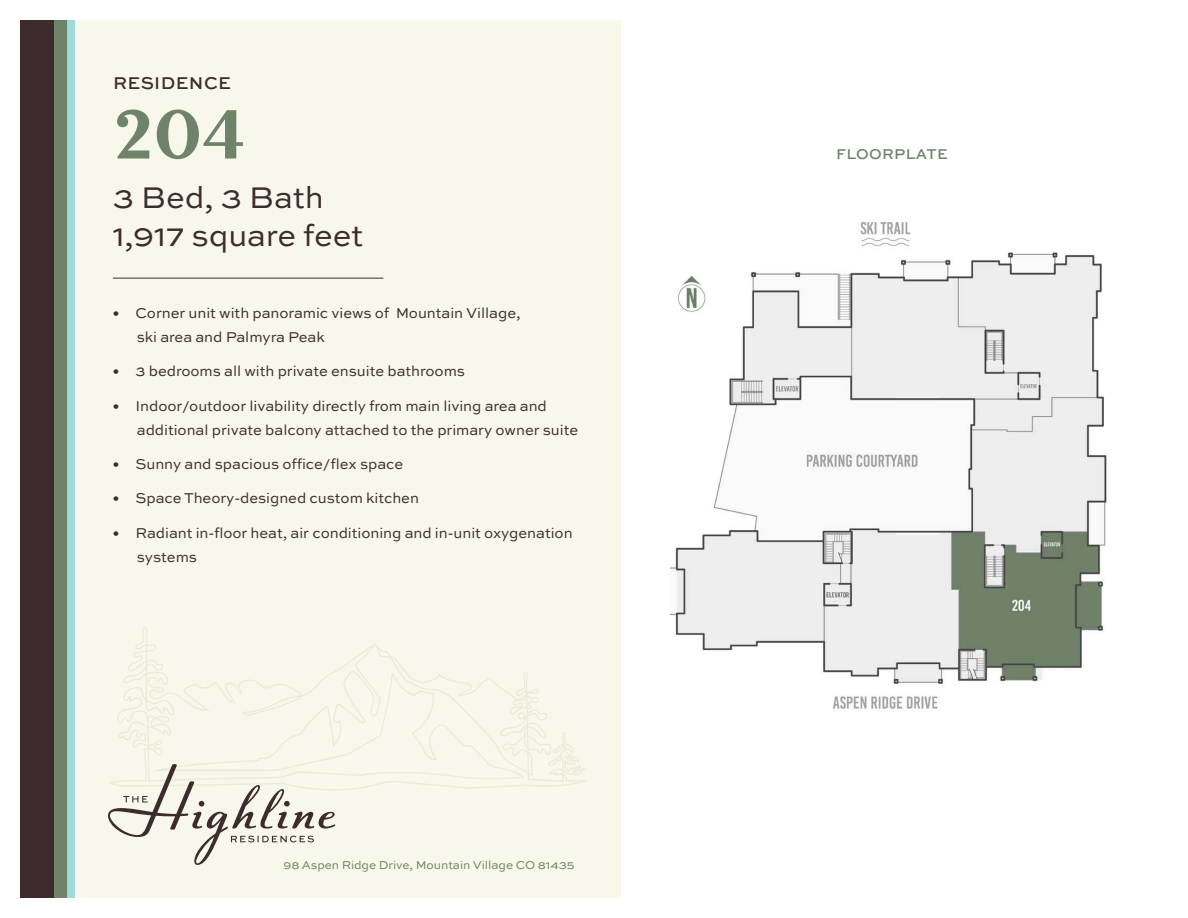
<style>
.page{position:relative;width:1188px;height:918px;background:#fff}
.page>*{position:absolute;margin:0;border:0;box-sizing:border-box;transform-origin:0 0}
.t1{font:700 69px "Quiche Text";color:#6f8369}
.t2{font:31.5px/37.3px "Sweet Sans Pro";letter-spacing:-.005em;color:#3d2b2d}
.t3{font:500 18px "Sweet Sans Pro";letter-spacing:.02em;color:#3d2b2d}
.t4{font:15px/24px "Sweet Sans Pro";letter-spacing:-.005em;color:#3d2b2d}
.t5{font:500 15px "Sweet Sans Pro";letter-spacing:.02em;color:#6f8369}
.t6{font:12px "Sweet Sans Pro";letter-spacing:-.005em;color:#6f8369}
</style>
<div class="page">
<div style="left:75px;top:20px;width:546px;height:878px;background:#f7f7eb"></div>
<svg style="left:104px;top:641px;width:488px;height:165px;background:#f5f5e9"></svg>
<svg style="left:115px;top:626px;width:409px;height:180px;background:#f6f6e9"></svg>
<hr style="left:113px;top:278px;width:270px;height:1px;background:#3d2b2d">
<svg style="left:108px;top:764px;width:227px;height:101px;background:#e1dfd4"></svg>
<div style="left:20px;top:20px;width:34px;height:878px;background:#3d2b2d"></div>
<div style="left:54px;top:20px;width:14px;height:878px;background:#6f8369"></div>
<div style="left:68px;top:20px;width:7px;height:878px;background:#9fd9db"></div>
<img style="left:670px;top:222px;width:437px;height:487px">
<p class="t3" style="left:113px;top:70px;width:120px">RESIDENCE</p>
<h1 class="t1" style="left:113px;top:93px;width:134px">204</h1>
<h2 class="t2" style="left:113px;top:178px;width:252px">3 Bed, 3 Bath<br>1,917 square feet</h2>
<p class="t4" style="left:137px;top:300px;width:385px;text-indent:-24px">• Corner unit with panoramic views of Mountain Village, ski area and Palmyra Peak</p>
<p class="t4" style="left:113px;top:359px;width:354px">• 3 bedrooms all with private ensuite bathrooms</p>
<p class="t4" style="left:137px;top:393px;width:443px;text-indent:-24px">• Indoor/outdoor livability directly from main living area and additional private balcony attached to the primary owner suite</p>
<p class="t4" style="left:113px;top:451px;width:292px">• Sunny and spacious office/flex space</p>
<p class="t4" style="left:113px;top:486px;width:308px">• Space Theory-designed custom kitchen</p>
<p class="t4" style="left:137px;top:520px;width:437px;text-indent:-24px">• Radiant in-floor heat, air conditioning and in-unit oxygenation systems</p>
<p class="t6" style="left:284px;top:856px;width:293px">98 Aspen Ridge Drive, Mountain Village CO 81435</p>
<p class="t5" style="left:836px;top:143px;width:113px">FLOORPLATE</p>
</div>
